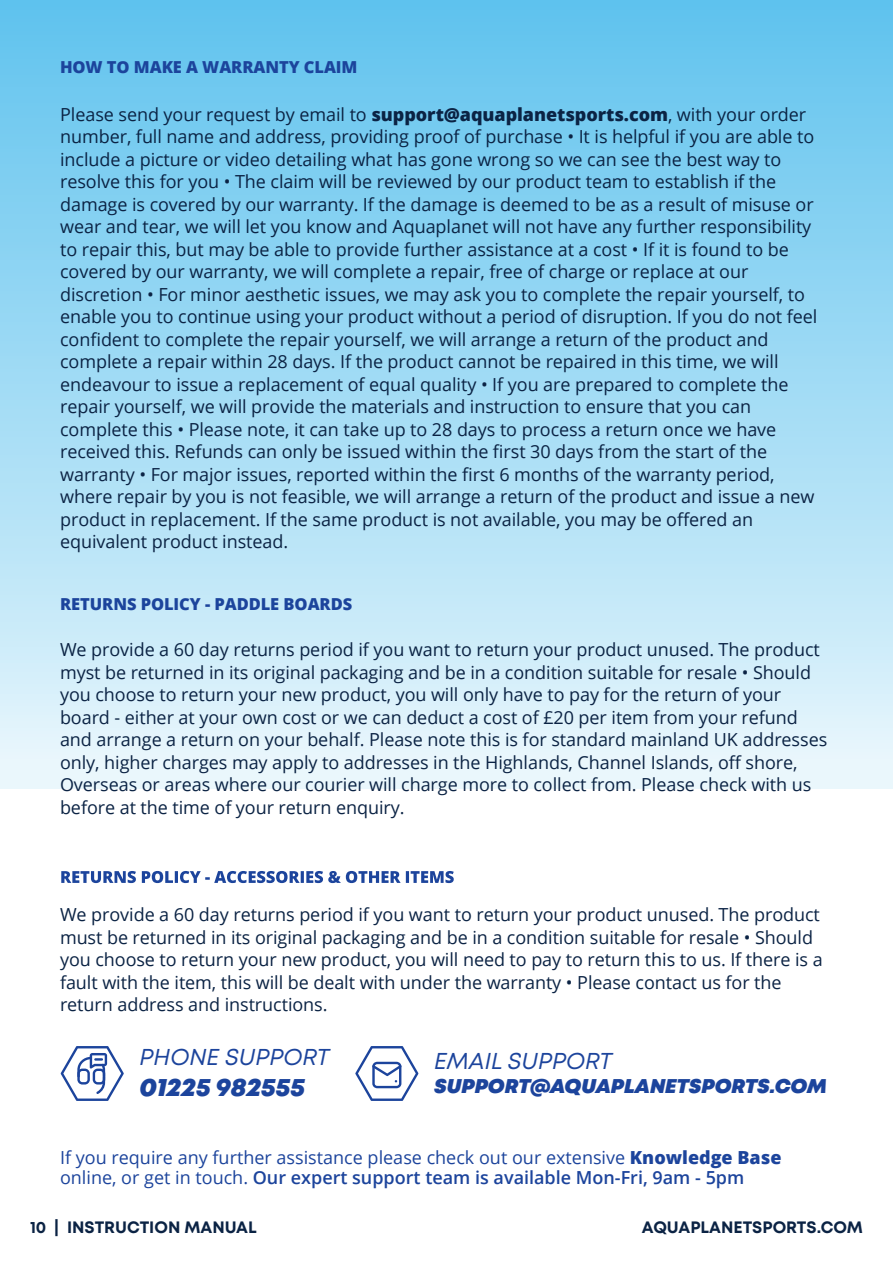
<style>
.page{position:relative;width:893px;height:1263px;background:#fff}
.page>*{position:absolute;margin:0;border:0;box-sizing:border-box;transform-origin:0 0}
.t1{font:italic 900 25.5px "Mont";color:#1c449c}
.t2{font:italic 22.95px "Mont";color:#1c449c}
.t3{font:italic 900 19.95px "Mont";color:#1c449c}
.t4{font:18px/22.5px "Open Sans";letter-spacing:-.005em;color:#0b2344}
.t5{font:18px/19.5px "Open Sans";color:#1c449c}
.t6{font:800 16.5px "Open Sans";letter-spacing:-.005em;color:#1c449c}
.t7{font:700 16.5px "Mont";color:#0b2344}
.s1{font-weight:800}
.s2{font-weight:600}
</style>
<div class="page">
<div style="left:0;top:0;width:893px;height:789px;background:linear-gradient(to bottom,#5ec2ee,#e9f6fc)"></div>
<svg style="left:61px;top:871px;width:393px;height:12px"></svg>
<svg style="left:61px;top:1046px;width:63px;height:55px"></svg>
<svg style="left:355px;top:1046px;width:63px;height:55px"></svg>
<p class="t6" style="left:60px;top:54px;width:299px">HOW TO MAKE A WARRANTY CLAIM</p>
<p class="t4" style="left:60px;top:102px;width:759px">Please send your request by email to <span class="s1">support@aquaplanetsports.com</span>, with your order number, full name and address, providing proof of purchase • It is helpful if you are able to include a picture or video detailing what has gone wrong so we can see the best way to resolve this for you • The claim will be reviewed by our product team to establish if the damage is covered by our warranty. If the damage is deemed to be as a result of misuse or wear and tear, we will let you know and Aquaplanet will not have any further responsibility to repair this, but may be able to provide further assistance at a cost • If it is found to be covered by our warranty, we will complete a repair, free of charge or replace at our discretion • For minor aesthetic issues, we may ask you to complete the repair yourself, to enable you to continue using your product without a period of disruption. If you do not feel confident to complete the repair yourself, we will arrange a return of the product and complete a repair within 28 days. If the product cannot be repaired in this time, we will endeavour to issue a replacement of equal quality • If you are prepared to complete the repair yourself, we will provide the materials and instruction to ensure that you can complete this • Please note, it can take up to 28 days to process a return once we have received this. Refunds can only be issued within the first 30 days from the start of the warranty • For major issues, reported within the first 6 months of the warranty period, where repair by you is not feasible, we will arrange a return of the product and issue a new product in replacement. If the same product is not available, you may be offered an equivalent product instead.</p>
<p class="t6" style="left:60px;top:591px;width:294px">RETURNS POLICY - PADDLE BOARDS</p>
<p class="t4" style="left:60px;top:638px;width:769px">We provide a 60 day returns period if you want to return your product unused. The product myst be returned in its original packaging and be in a condition suitable for resale • Should you choose to return your new product, you will only have to pay for the return of your board - either at your own cost or we can deduct a cost of £20 per item from your refund and arrange a return on your behalf. Please note this is for standard mainland UK addresses only, higher charges may apply to addresses in the Highlands, Channel Islands, off shore, Overseas or areas where our courier will charge more to collect from. Please check with us before at the time of your return enquiry.</p>
<p class="t4" style="left:60px;top:903px;width:764px">We provide a 60 day returns period if you want to return your product unused. The product must be returned in its original packaging and be in a condition suitable for resale • Should you choose to return your new product, you will need to pay to return this to us. If there is a fault with the item, this will be dealt with under the warranty • Please contact us for the return address and instructions.</p>
<p class="t2" style="left:140px;top:1043px;width:191px">PHONE SUPPORT</p>
<h1 class="t1" style="left:140px;top:1070px;width:167px">01225 982555</h1>
<p class="t2" style="left:434px;top:1046px;width:179px">EMAIL SUPPORT</p>
<p class="t3" style="left:434px;top:1073px;width:394px">SUPPORT@AQUAPLANETSPORTS.COM</p>
<p class="t5" style="left:60px;top:1147px;width:723px">If you require any further assistance please check out our extensive <span class="s1">Knowledge Base </span>online, or get in touch. <span class="s2">Our expert support team is available Mon-Fri, 9am - 5pm</span></p>
<p class="t7" style="left:30px;top:1216px;width:228px">10 | INSTRUCTION MANUAL</p>
<p class="t7" style="left:642px;top:1216px;width:223px">AQUAPLANETSPORTS.COM</p>
</div>
